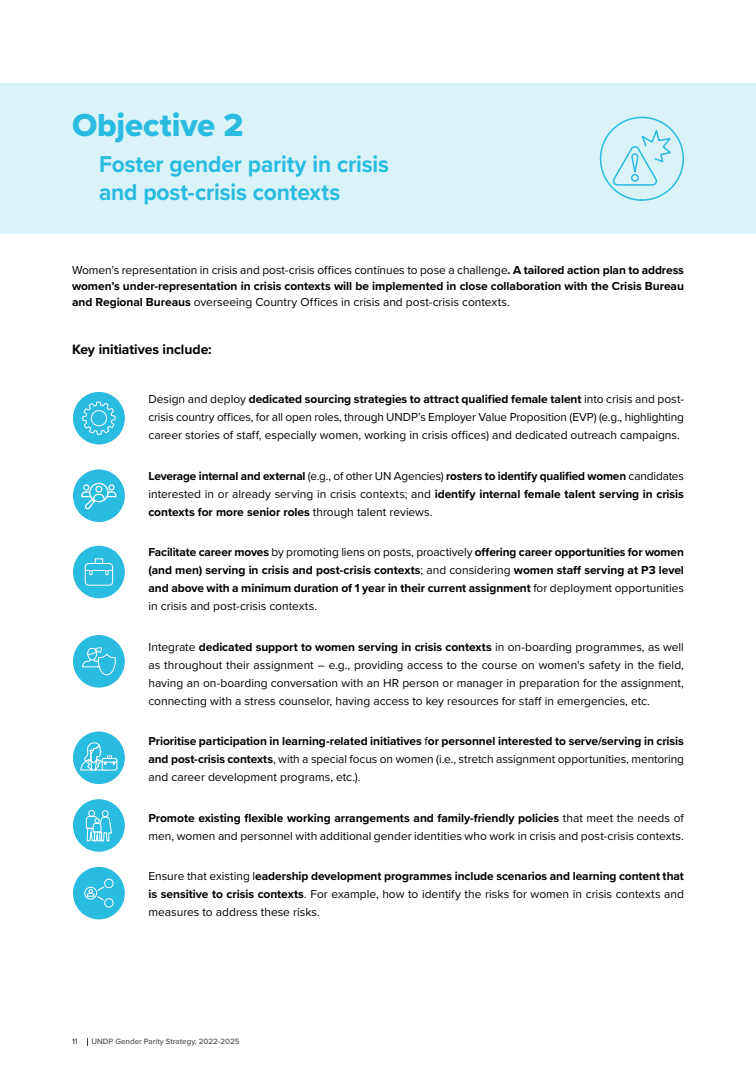
<style>
.page{position:relative;width:756px;height:1080px;background:#fff}
.page>*{position:absolute;margin:0;border:0;box-sizing:border-box;transform-origin:0 0}
.t1{font:33px "Proxima Nova Extrabld";letter-spacing:-.005em;color:#2abbe0}
.t2{font:700 23.7px/27.6px "Proxima Nova";letter-spacing:-.005em;color:#2abbe0;scale:.96 1}
.t3{font:700 14px "Proxima Nova";letter-spacing:-.005em;color:#000}
.t4{font:700 12px/18px "Proxima Nova";letter-spacing:-.005em;color:#000;text-align:justify}
.t5{font:12px/18px "Proxima Nova";color:#000;text-align:justify}
.t6{font:900 12px "Proxima Nova";color:#000}
.t7{font:500 8px "Proxima Nova";color:#4d4d4d}
.t8{font:500 8px "Proxima Nova";color:#3f4242}
.s1{font-weight:400}
.s2{font-weight:700}
</style>
<div class="page">
<div style="left:0;top:84px;width:756px;height:150px;background:#d9f3f9"></div>
<svg style="left:610px;top:126px;width:64px;height:60px"></svg>
<div style="left:600px;top:117px;width:84px;height:84px;border:2px solid #2bbbe0;border-radius:50%"></div>
<div style="left:73px;top:392px;width:52px;height:52px;background:#2abbe0;border-radius:50%"></div>
<svg style="left:82px;top:401px;width:34px;height:34px"></svg>
<div style="left:73px;top:469px;width:52px;height:53px;background:#2abbe0;border-radius:50%"></div>
<svg style="left:81px;top:483px;width:36px;height:27px"></svg>
<div style="left:73px;top:546px;width:52px;height:52px;background:#2abbe0;border-radius:50%"></div>
<svg style="left:84px;top:558px;width:29px;height:28px"></svg>
<div style="left:73px;top:635px;width:52px;height:53px;background:#2abbe0;border-radius:50%"></div>
<svg style="left:82px;top:647px;width:34px;height:29px"></svg>
<div style="left:73px;top:732px;width:52px;height:52px;background:#2abbe0;border-radius:50%"></div>
<svg style="left:80px;top:742px;width:37px;height:42px"></svg>
<div style="left:73px;top:799px;width:52px;height:53px;background:#2abbe0;border-radius:50%"></div>
<svg style="left:86px;top:810px;width:26px;height:32px"></svg>
<div style="left:73px;top:867px;width:52px;height:52px;background:#29bbe0;border-radius:50%"></div>
<div style="left:104px;top:879px;width:9px;height:9px;border:1px solid #fff;border-radius:50%"></div>
<svg style="left:84px;top:886px;width:20px;height:15px"></svg>
<div style="left:104px;top:898px;width:9px;height:9px;border:1px solid #fff;border-radius:50%"></div>
<h4 class="t1" style="left:72px;top:100px;width:173px">Objective 2</h4>
<h4 class="t2" style="left:99px;top:150px;width:304px">Foster gender parity in crisis and post-crisis contexts</h4>
<p class="t4" style="left:72px;top:262px;width:614px;line-height:16px"><span class="s1">Women’s representation in crisis and post-crisis offices continues to pose a challenge</span>. A tailored action plan to address women’s under-representation in crisis contexts will be implemented in close collaboration with the Crisis Bureau and Regional Bureaus <span class="s1">overseeing Country Offices in crisis and post-crisis contexts.</span></p>
<h5 class="t3" style="left:72px;top:339px;width:141px">Key initiatives include:</h5>
<p class="t5" style="left:148px;top:390px;width:537px">Design and deploy <span class="s2">dedicated sourcing strategies to attract qualified female talent</span> into crisis and post&shy;crisis country offices, for all open roles, through UNDP’s Employer Value Proposition (EVP) (e.g., highlighting career stories of staff, especially women, working in crisis offices) and dedicated outreach campaigns.</p>
<p class="t4" style="left:148px;top:467px;width:537px">Leverage internal and external <span class="s1">(e.g., of other UN Agencies)</span> rosters to identify qualified women <span class="s1">candidates interested in or already serving in crisis contexts; and</span> identify internal female talent serving in crisis contexts for more senior roles <span class="s1">through talent reviews.</span></p>
<p class="t6" style="left:112px;top:543px;width:6px">•</p>
<p class="t4" style="left:148px;top:543px;width:537px">Facilitate career moves <span class="s1">by promoting liens on posts, proactively</span> offering career opportunities for women (and men) serving in crisis and post-crisis contexts<span class="s1">; and considering</span> women staff serving at P3 level and above with a minimum duration of 1 year in their current assignment <span class="s1">for deployment opportunities in crisis and post-crisis contexts.</span></p>
<p class="t5" style="left:148px;top:637px;width:537px">Integrate <span class="s2">dedicated support to women serving in crisis contexts</span> in on-boarding programmes, as well as throughout their assignment – e.g., providing access to the course on women's safety in the field, having an on-boarding conversation with an HR person or manager in preparation for the assignment, connecting with a stress counselor, having access to key resources for staff in emergencies, etc.</p>
<p class="t4" style="left:148px;top:732px;width:537px">Prioritise participation in learning-related initiatives <span class="s1">f</span>or personnel interested to serve/serving in crisis and post-crisis contexts<span class="s1">, with a special focus on women (i.e., stretch assignment opportunities, mentoring and career development programs, etc.).</span></p>
<p class="t5" style="left:148px;top:808px;width:537px"><span class="s2">Promote existing flexible working arrangements and family-friendly policies</span> that meet the needs of men, women and personnel with additional gender identities who work in crisis and post-crisis contexts.</p>
<p class="t5" style="left:148px;top:867px;width:537px">Ensure that existing l<span class="s2">eadership development programmes include scenarios and learning content that is sensitive to crisis contexts</span>. For example, how to identify the risks for women in crisis contexts and measures to address these risks.</p>
<p class="t8" style="left:72px;top:1036px;width:7px">11</p>
<p class="t7" style="left:92px;top:1036px;width:149px">UNDP Gender Parity Strategy, 2022-2025</p>
</div>
